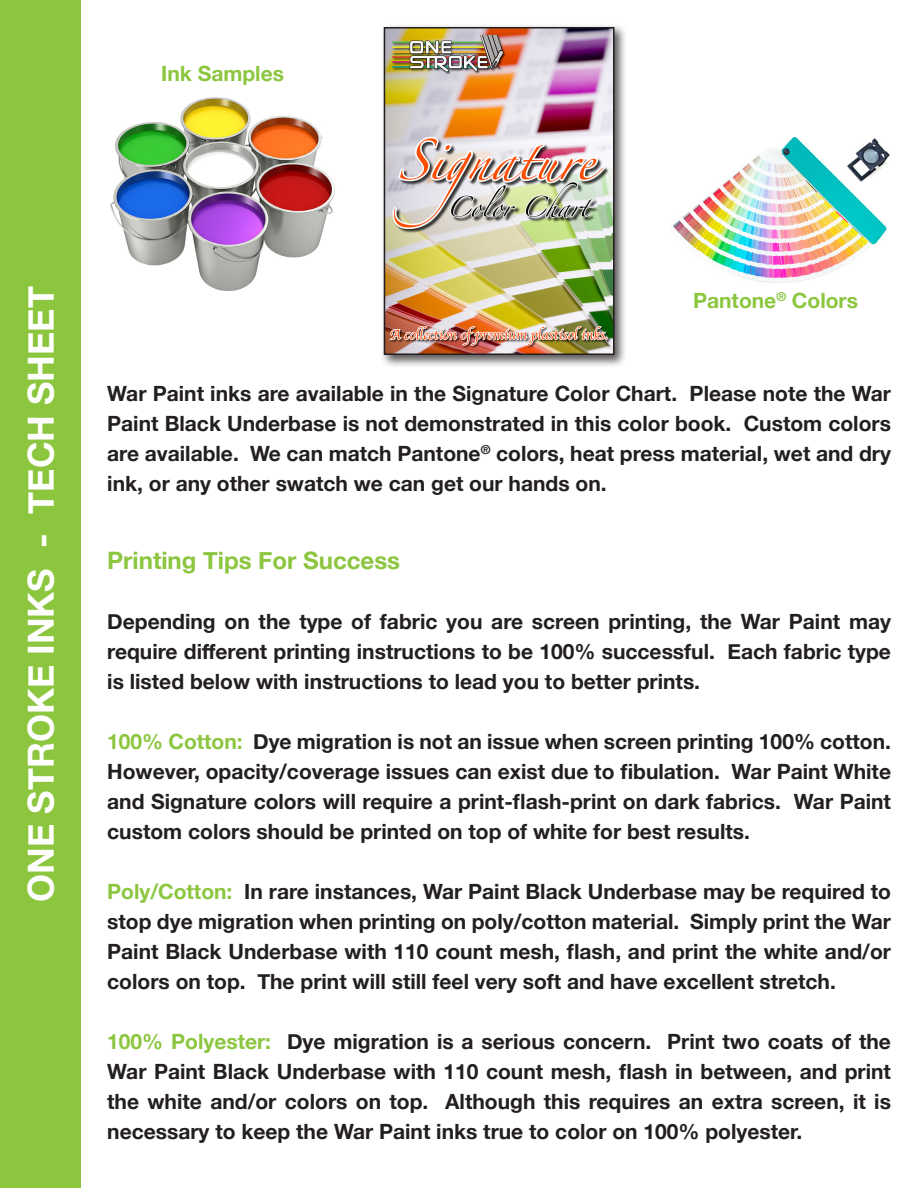
<style>
.page{position:relative;width:918px;height:1188px;background:#fff}
.page>*{position:absolute;margin:0;border:0;box-sizing:border-box;transform-origin:0 0}
.t1{font:700 36px "Helvetica Neue";color:#fff}
.t2{font:700 24px "Helvetica Neue";color:#8cc63f}
.t3{font:700 21px/30px "Helvetica Neue";color:#231f20;text-align:justify}
.t4{font:700 21px "Helvetica Neue";color:#8cc63f}
.s1{color:#8cc63f}
</style>
<div class="page">
<div style="left:0;top:0;width:81px;height:1188px;background:#8cc63f"></div>
<img style="left:672px;top:138px;width:218px;height:145px">
<img style="left:110px;top:97px;width:225px;height:194px">
<div style="left:380px;top:24px;width:248px;height:344px;background:#231f20;opacity:.75"></div>
<img style="left:387px;top:30px;width:225px;height:322px">
<div style="left:384px;top:27px;width:231px;height:328px;border:2px solid #231f20"></div>
<p class="t4" style="left:161px;top:57px;width:124px">Ink Samples</p>
<p class="t1" style="left:13px;top:902px;width:617px;rotate:-90deg">ONE STROKE INKS - TECH SHEET</p>
<p class="t4" style="left:693px;top:284px;width:166px">Pantone<sup>®</sup> Colors</p>
<p class="t3" style="left:107px;top:379px;width:785px">War Paint inks are available in the Signature Color Chart. Please note the War Paint Black Underbase is not demonstrated in this color book. Custom colors are available. We can match Pantone<sup>®</sup> colors, heat press material, wet and dry ink, or any other swatch we can get our hands on.</p>
<p class="t2" style="left:107px;top:541px;width:294px">Printing Tips For Success</p>
<p class="t3" style="left:107px;top:607px;width:785px">Depending on the type of fabric you are screen printing, the War Paint may require different printing instructions to be 100% successful. Each fabric type is listed below with instructions to lead you to better prints.</p>
<p class="t3" style="left:107px;top:727px;width:785px"><span class="s1">100% Cotton:</span> Dye migration is not an issue when screen printing 100% cotton.<br>However, opacity/coverage issues can exist due to fibulation. War Paint White and Signature colors will require a print-flash-print on dark fabrics. War Paint custom colors should be printed on top of white for best results.</p>
<p class="t3" style="left:107px;top:877px;width:785px"><span class="s1">Poly/Cotton:</span> In rare instances, War Paint Black Underbase may be required to stop dye migration when printing on poly/cotton material. Simply print the War Paint Black Underbase with 110 count mesh, flash, and print the white and/or colors on top. The print will still feel very soft and have excellent stretch.</p>
<p class="t3" style="left:107px;top:1027px;width:785px"><span class="s1">100% Polyester:</span> Dye migration is a serious concern. Print two coats of the War Paint Black Underbase with 110 count mesh, flash in between, and print the white and/or colors on top. Although this requires an extra screen, it is necessary to keep the War Paint inks true to color on 100% polyester.</p>
</div>
